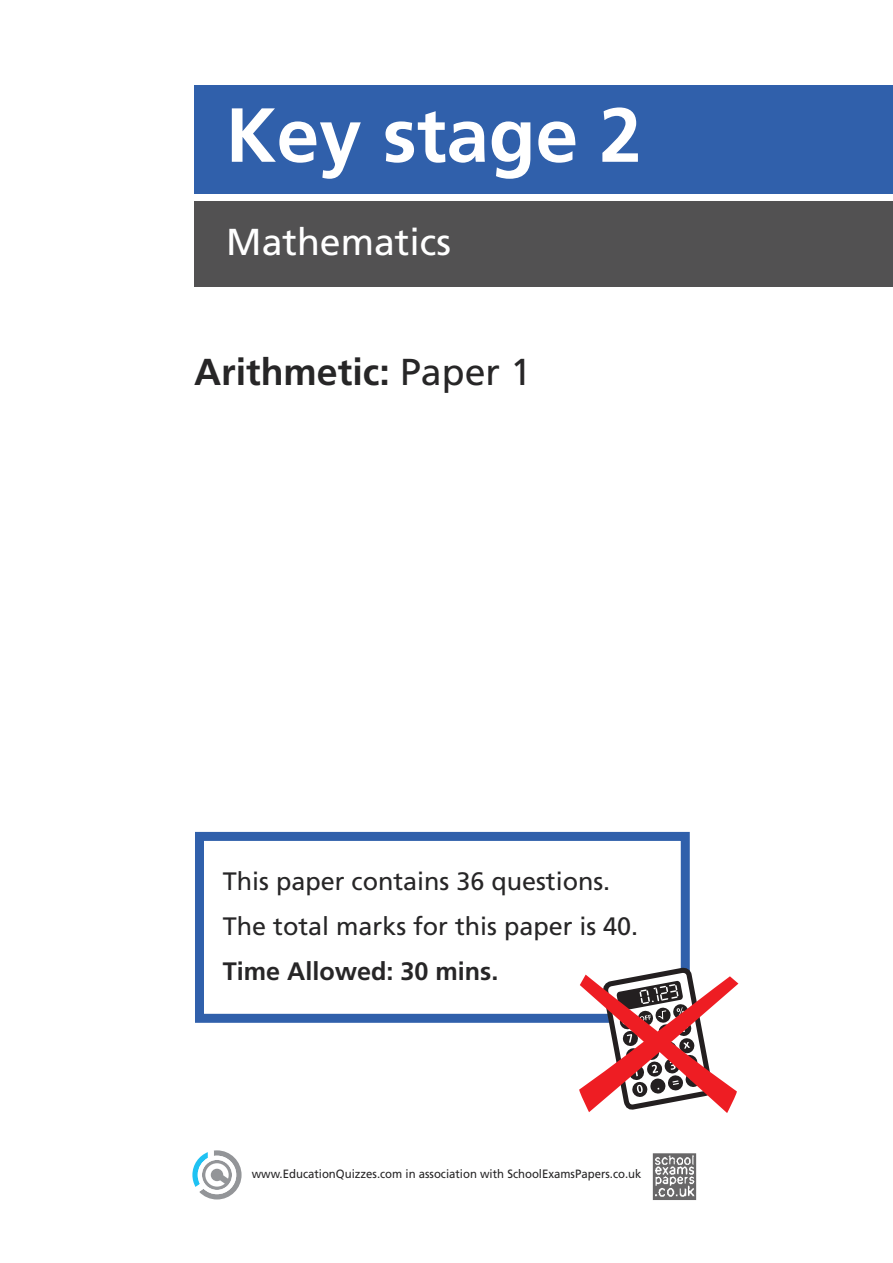
<style>
.page{position:relative;width:893px;height:1263px;background:#fff}
.page>*{position:absolute;margin:0;border:0;box-sizing:border-box;transform-origin:0 0}
.t1{font:700 76.5px "Frutiger";color:#fff}
.t2{font:700 37.5px "Frutiger";color:#272627}
.t3{font:37.5px "Frutiger";color:#fff}
.t4{font:25.2px/44.7px "Frutiger";color:#272627}
.t5{font:700 25.2px "Frutiger";color:#272627}
.t6{font:12px "Frutiger";color:#272627;scale:.95 1}
.s1{font-weight:400}
</style>
<div class="page">
<div style="left:194px;top:85px;width:699px;height:109px;background:#3060ab"></div>
<div style="left:194px;top:201px;width:699px;height:86px;background:#525152"></div>
<div style="left:195px;top:832px;width:495px;height:191px;border:9px solid #3060ab"></div>
<svg style="left:579px;top:968px;width:159px;height:145px"></svg>
<img style="left:652px;top:1153px;width:45px;height:47px">
<svg style="left:192px;top:1150px;width:50px;height:49px"></svg>
<h1 class="t1" style="left:226px;top:104px;width:418px">Key stage 2</h1>
<h2 class="t3" style="left:226px;top:226px;width:226px">Mathematics</h2>
<h2 class="t2" style="left:194px;top:357px;width:339px">Arithmetic: <span class="s1">Paper 1</span></h2>
<h3 class="t4" style="left:223px;top:861px;width:417px">This paper contains 36 questions.<br>The total marks for this paper is 40.</h3>
<h3 class="t5" style="left:223px;top:961px;width:277px">Time Allowed: 30 mins.</h3>
<p class="t6" style="left:252px;top:1169px;width:412px">www.EducationQuizzes.com in association with SchoolExamsPapers.co.uk</p>
</div>
